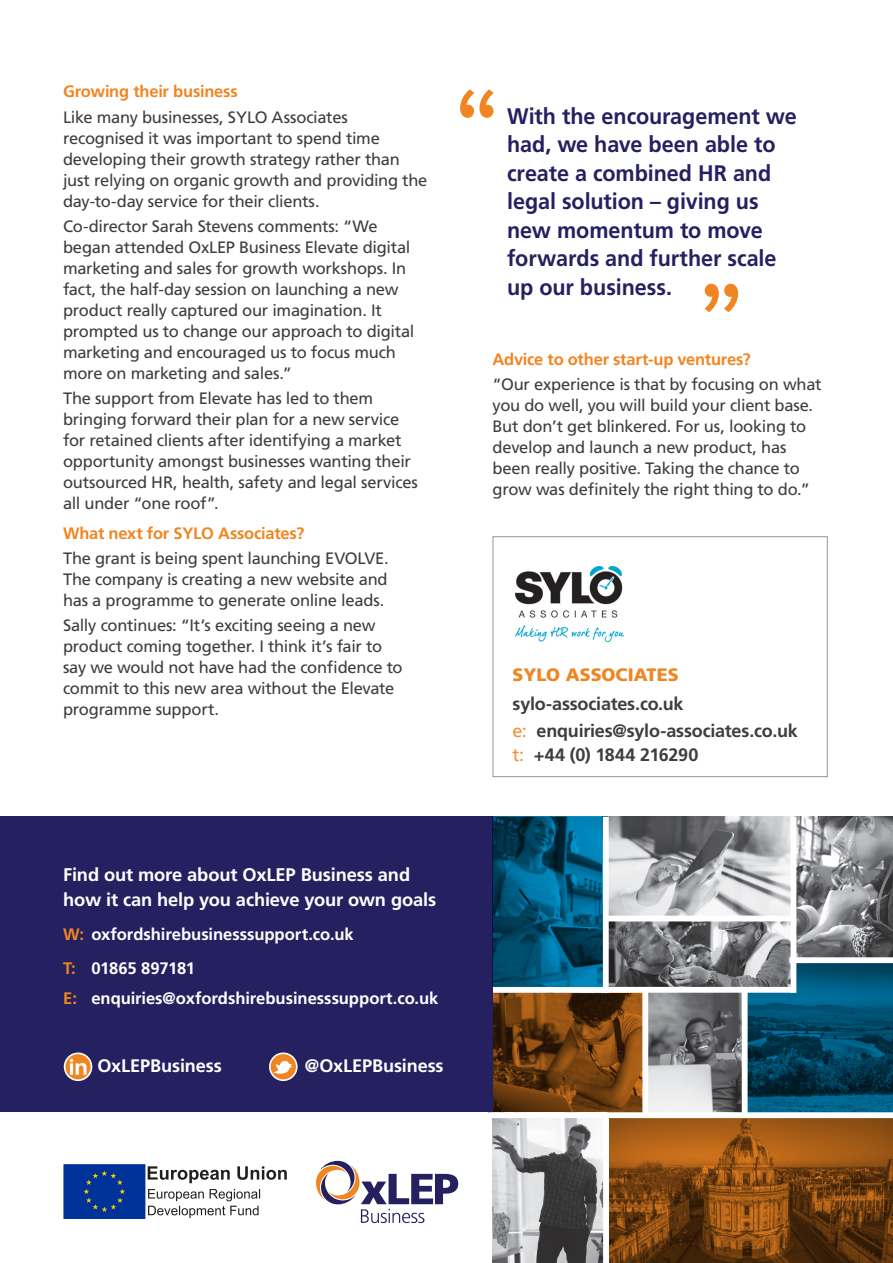
<style>
.page{position:relative;width:893px;height:1263px;background:#fff}
.page>*{position:absolute;margin:0;border:0;box-sizing:border-box;transform-origin:0 0}
.t1{font:126px "Proxima Nova";color:#f18521;scale:.96 1}
.t2{font:700 22.5px/28.5px "Frutiger LT Std";letter-spacing:-.005em;color:#252161;scale:.96 1}
.t3{font:700 18.3px/24.9px "Frutiger LT Std";letter-spacing:-.01em;color:#fff}
.t4{font:700 18.15px "Frutiger LT Std";letter-spacing:-.005em;color:#fff}
.t5{font:700 18px "Frutiger LT Std";letter-spacing:-.015em;color:#3e3e3f}
.t6{font:900 18px "Frutiger LT Std";color:#f18521}
.t7{font:700 16.65px/30.8px "Frutiger LT Std";letter-spacing:-.005em;color:#fff}
.t8{font:16.5px/21px "Frutiger LT Std";letter-spacing:-.015em;color:#3e3e3f}
.t9{font:700 16.5px "Frutiger LT Std";letter-spacing:-.015em;color:#f18521}
.s1{font-weight:400;color:#f28f33}
.s2{color:#f18521}
</style>
<div class="page">
<svg style="left:492px;top:993px;width:150px;height:119px;background:#6c3b10"></svg>
<svg style="left:748px;top:963px;width:145px;height:149px;background:#004a68"></svg>
<img style="left:793px;top:816px;width:100px;height:141px">
<img style="left:648px;top:993px;width:94px;height:119px">
<img style="left:603px;top:816px;width:190px;height:100px">
<img style="left:609px;top:921px;width:182px;height:66px">
<svg style="left:492px;top:987px;width:299px;height:6px"></svg>
<svg style="left:789px;top:957px;width:104px;height:6px"></svg>
<div style="left:493px;top:536px;width:335px;height:241px;border:1px solid #939598"></div>
<div style="left:0;top:816px;width:492px;height:296px;background:#252161"></div>
<svg style="left:270px;top:1053px;width:27px;height:27px"></svg>
<svg style="left:273px;top:1061px;width:19px;height:16px"></svg>
<div style="left:269px;top:1052px;width:29px;height:29px;border:2px solid #fff;border-radius:50%"></div>
<svg style="left:65px;top:1053px;width:26px;height:27px"></svg>
<img style="left:67px;top:1057px;width:21px;height:20px">
<div style="left:64px;top:1052px;width:28px;height:29px;border:2px solid #fff;border-radius:50%"></div>
<svg style="left:316px;top:1161px;width:142px;height:62px"></svg>
<svg style="left:148px;top:1166px;width:139px;height:17px"></svg>
<svg style="left:148px;top:1189px;width:112px;height:29px"></svg>
<div style="left:64px;top:1165px;width:81px;height:53px;background:#039"></div>
<div style="left:64px;top:1164px;width:81px;height:55px;border:1px solid #039"></div>
<svg style="left:83px;top:1170px;width:42px;height:42px"></svg>
<svg style="left:642px;top:990px;width:6px;height:122px"></svg>
<svg style="left:742px;top:990px;width:6px;height:122px"></svg>
<div style="left:791px;top:817px;width:5px;height:176px;background:#fff"></div>
<svg style="left:488px;top:1112px;width:405px;height:151px;background:#926e4c"></svg>
<svg style="left:493px;top:817px;width:110px;height:170px;background:#005476"></svg>
<div style="left:603px;top:817px;width:6px;height:176px;background:#fff;border:2px solid #fff"></div>
<img style="left:515px;top:567px;width:108px;height:51px">
<img style="left:515px;top:625px;width:108px;height:17px">
<p class="t9" style="left:63px;top:82px;width:176px">Growing their business</p>
<p class="t8" style="left:63px;top:107px;width:366px">Like many businesses, SYLO Associates recognised it was important to spend time developing their growth strategy rather than just relying on organic growth and providing the day-to-day service for their clients.</p>
<p class="t8" style="left:63px;top:216px;width:353px">Co-director Sarah Stevens comments: “We began attended OxLEP Business Elevate digital marketing and sales for growth workshops. In fact, the half-day session on launching a new product really captured our imagination. It prompted us to change our approach to digital marketing and encouraged us to focus much more on marketing and sales.”</p>
<p class="t8" style="left:63px;top:388px;width:356px">The support from Elevate has led to them bringing forward their plan for a new service for retained clients after identifying a market opportunity amongst businesses wanting their outsourced HR, health, safety and legal services all under “one roof”.</p>
<p class="t9" style="left:63px;top:523px;width:243px">What next for SYLO Associates?</p>
<p class="t8" style="left:63px;top:548px;width:327px;text-align:justify">The grant is being spent launching EVOLVE.<br>The company is creating a new website and has a programme to generate online leads.</p>
<p class="t8" style="left:63px;top:615px;width:341px">Sally continues: “It’s exciting seeing a new product coming together. I think it’s fair to say we would not have had the confidence to commit to this new area without the Elevate programme support.</p>
<p class="t1" style="left:454px;top:60px;width:51px">“</p>
<p class="t2" style="left:507px;top:102px;width:303px">With the encouragement we had, we have been able to create a combined HR and legal solution – giving us new momentum to move forwards and further scale up our business.</p>
<p class="t1" style="left:745px;top:341px;width:51px;rotate:-180deg">“</p>
<p class="t9" style="left:493px;top:349px;width:260px">Advice to other start-up ventures?</p>
<p class="t8" style="left:493px;top:374px;width:331px">“Our experience is that by focusing on what you do well, you will build your client base.<br>But don’t get blinkered. For us, looking to develop and launch a new product, has been really positive. Taking the chance to grow was definitely the right thing to do.”</p>
<p class="t6" style="left:513px;top:664px;width:168px">SYLO ASSOCIATES</p>
<p class="t5" style="left:513px;top:693px;width:173px">sylo-associates.co.uk</p>
<p class="t5" style="left:513px;top:720px;width:287px"><span class="s1">e:</span> enquiries@sylo-associates.co.uk</p>
<p class="t5" style="left:513px;top:745px;width:187px"><span class="s1">t:</span> +44 (0) 1844 216290</p>
<p class="t3" style="left:63px;top:863px;width:374px">Find out more about OxLEP Business and how it can help you achieve your own goals</p>
<p class="t7" style="left:63px;top:919px;width:292px"><span class="s2">W:</span> oxfordshirebusinesssupport.co.uk</p>
<p class="t7" style="left:63px;top:952px;width:377px"><span class="s2">T:</span> 01865 897181<br><span class="s2">E:</span> enquiries@oxfordshirebusinesssupport.co.uk</p>
<p class="t4" style="left:97px;top:1055px;width:126px">OxLEPBusiness</p>
<p class="t4" style="left:305px;top:1055px;width:140px">@OxLEPBusiness</p>
</div>
